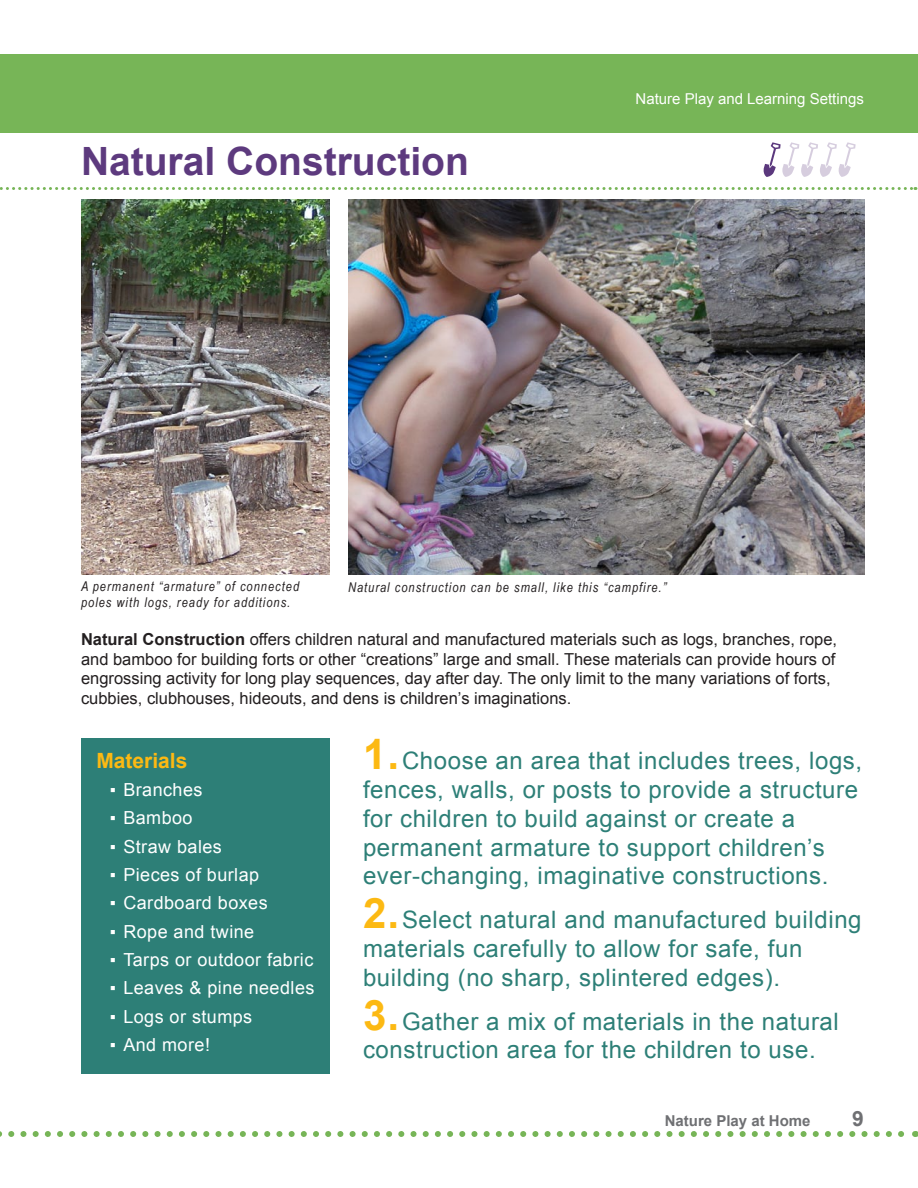
<style>
.page{position:relative;width:918px;height:1188px;background:#fff}
.page>*{position:absolute;margin:0;border:0;box-sizing:border-box;transform-origin:0 0}
.t1{font:700 39px "Arial";color:#5d3a7e}
.t2{font:24px/28.8px "Arial";letter-spacing:.025em;color:#2d7f77}
.t3{font:700 21px "Arial";color:#fcb913}
.t4{font:700 21px "Arial";color:#6f7073}
.t5{font:18px "Arial";letter-spacing:.025em;color:#fff}
.t6{font:16.5px/19.8px "Arial";color:#231f20}
.t7{font:15px "Arial";color:#fff}
.t8{font:700 15px "Arial";color:#6f7073}
.t9{font:italic 13.5px/16.2px "Arial Narrow";letter-spacing:.075em;color:#231f20}
.s1{font-weight:700}
.s2{font-weight:700;font-size:42px;color:#fcb913}
</style>
<div class="page">
<div style="left:0;top:54px;width:918px;height:78px;background:#77b557"></div>
<div style="left:81px;top:739px;width:249px;height:335px;background:#2d7f77"></div>
<img style="left:348px;top:200px;width:516px;height:374px">
<img style="left:81px;top:200px;width:249px;height:374px">
<svg style="left:0;top:1131px;width:904px;height:6px"></svg>
<svg style="left:0;top:187px;width:916px;height:3px"></svg>
<svg style="left:763px;top:142px;width:93px;height:35px"></svg>
<h1 class="t1" style="left:81px;top:135px;width:389px">Natural Construction</h1>
<p class="t7" style="left:636px;top:89px;width:230px">Nature Play and Learning Settings</p>
<p class="t9" style="left:81px;top:578px;width:220px">A permanent “armature” of connected poles with logs, ready for additions.</p>
<p class="t9" style="left:348px;top:579px;width:320px">Natural construction can be small, like this “campfire.”</p>
<p class="t6" style="left:81px;top:629px;width:758px"><span class="s1">Natural Construction</span> offers children natural and manufactured materials such as logs, branches, rope, and bamboo for building forts or other “creations” large and small. These materials can provide hours of engrossing activity for long play sequences, day after day. The only limit to the many variations of forts, cubbies, clubhouses, hideouts, and dens is children’s imaginations.</p>
<p class="t3" style="left:96px;top:746px;width:93px">Materials</p>
<p class="t5" style="left:110px;top:778px;width:94px">▪ Branches</p>
<p class="t5" style="left:110px;top:806px;width:84px">▪ Bamboo</p>
<p class="t5" style="left:110px;top:835px;width:114px">▪ Straw bales</p>
<p class="t5" style="left:110px;top:863px;width:151px">▪ Pieces of burlap</p>
<p class="t5" style="left:110px;top:891px;width:159px">▪ Cardboard boxes</p>
<p class="t5" style="left:110px;top:920px;width:146px">▪ Rope and twine</p>
<p class="t5" style="left:110px;top:948px;width:205px">▪ Tarps or outdoor fabric</p>
<p class="t5" style="left:110px;top:976px;width:206px">▪ Leaves &amp; pine needles</p>
<p class="t5" style="left:110px;top:1005px;width:144px">▪ Logs or stumps</p>
<p class="t5" style="left:110px;top:1033px;width:102px">▪ And more!</p>
<p class="t2" style="left:363px;top:747px;width:501px"><span class="s2">1.</span>Choose an area that includes trees, logs, fences, walls, or posts to provide a structure for children to build against or create a permanent armature to support children’s ever-changing, imaginative constructions.</p>
<p class="t2" style="left:363px;top:906px;width:500px"><span class="s2">2.</span>Select natural and manufactured building materials carefully to allow for safe, fun building (no sharp, splintered edges).</p>
<p class="t2" style="left:363px;top:1007px;width:477px"><span class="s2">3.</span>Gather a mix of materials in the natural construction area for the children to use.</p>
<p class="t8" style="left:665px;top:1111px;width:147px">Nature Play at Home</p>
<p class="t4" style="left:852px;top:1105px;width:13px">9</p>
</div>
